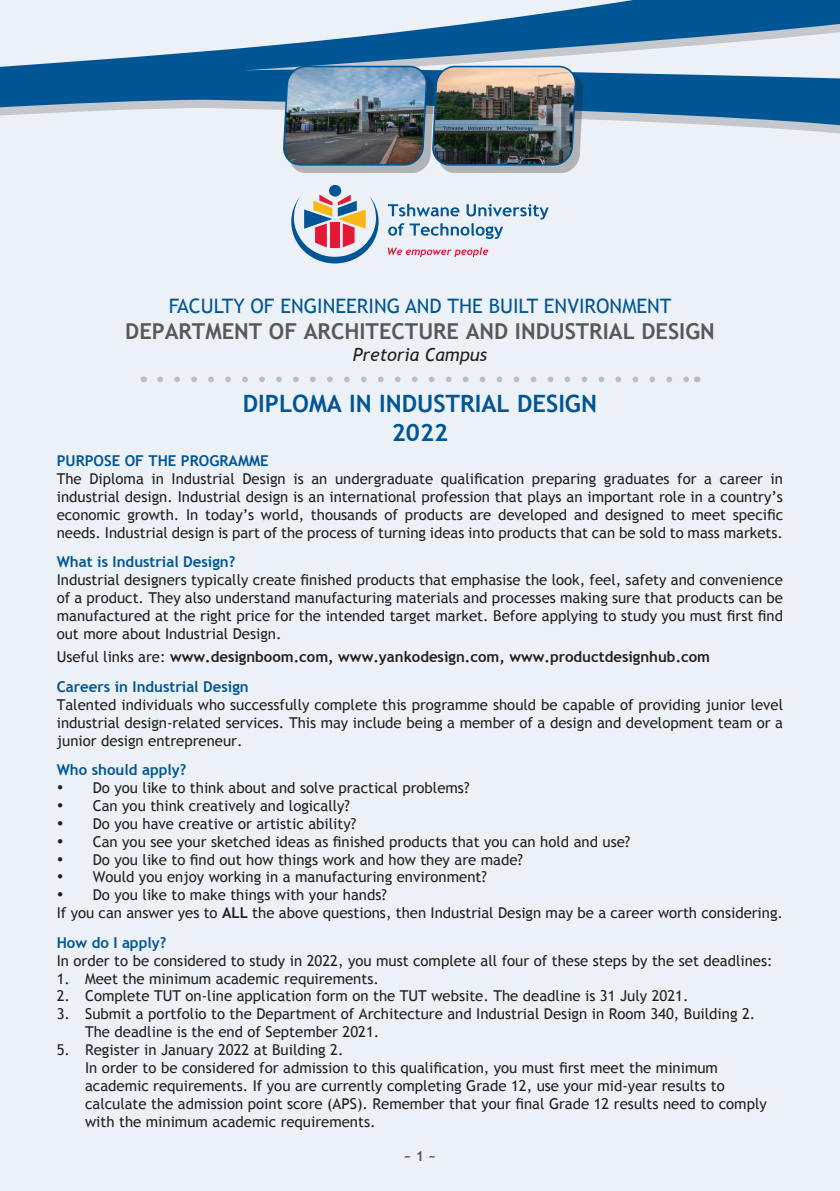
<style>
.page{position:relative;width:840px;height:1191px;background:#fff}
.page>*{position:absolute;margin:0;border:0;box-sizing:border-box;transform-origin:0 0}
.t1{font:700 24px/28.6px "Trebuchet MS";color:#005595;text-align:center}
.t2{font:700 22px "Trebuchet MS";color:#57585a}
.t3{font:20px "Trebuchet MS";color:#005595}
.t4{font:italic 18px "Trebuchet MS";color:#231f20}
.t5{font:15px/18px "Trebuchet MS";color:#231f20;text-align:justify}
.t6{font:700 15px/29.2px "Trebuchet MS";color:#231f20}
.t7{font:700 15px "Trebuchet MS";color:#005595}
.t8{font:700 14px "Trebuchet MS";color:#57585a}
.s1{font-weight:400}
.s2{color:#005595}
.s3{font-weight:700}
</style>
<div class="page">
<div style="left:0;top:0;width:839px;height:1191px;background:#ecf1f7"></div>
<svg style="left:0;top:0;width:839px;height:127px"></svg>
<div style="left:289px;top:72px;width:144px;height:100px;background:#231f20;opacity:.3"></div>
<div style="left:438px;top:72px;width:144px;height:100px;background:#231f20;opacity:.3"></div>
<img style="left:281px;top:65px;width:296px;height:101px">
<div style="left:329px;top:185px;width:12px;height:11px;background:#005595;border-radius:50%"></div>
<svg style="left:291px;top:194px;width:87px;height:69px"></svg>
<svg style="left:387px;top:204px;width:161px;height:35px"></svg>
<svg style="left:387px;top:247px;width:101px;height:10px"></svg>
<svg style="left:160px;top:376px;width:528px;height:6px"></svg>
<h3 class="t3" style="left:169px;top:294px;width:504px">FACULTY OF ENGINEERING AND THE BUILT ENVIRONMENT</h3>
<h2 class="t2" style="left:125px;top:318px;width:590px">DEPARTMENT OF ARCHITECTURE AND INDUSTRIAL DESIGN</h2>
<p class="t4" style="left:352px;top:344px;width:136px">Pretoria Campus</p>
<h1 class="t1" style="left:243px;top:389px;width:355px">DIPLOMA IN INDUSTRIAL DESIGN<br>2022</h1>
<p class="t7" style="left:57px;top:451px;width:213px">PURPOSE OF THE PROGRAMME</p>
<p class="t5" style="left:57px;top:470px;width:727px">The Diploma in Industrial Design is an undergraduate qualification preparing graduates for a career in industrial design. Industrial design is an international profession that plays an important role in a country’s economic growth. In today’s world, thousands of products are developed and designed to meet specific needs. Industrial design is part of the process of turning ideas into products that can be sold to mass markets.</p>
<p class="t7" style="left:57px;top:552px;width:180px">What is Industrial Design?</p>
<p class="t5" style="left:57px;top:571px;width:727px">Industrial designers typically create finished products that emphasise the look, feel, safety and convenience of a product. They also understand manufacturing materials and processes making sure that products can be manufactured at the right price for the intended target market. Before applying to study you must first find out more about Industrial Design.</p>
<p class="t6" style="left:57px;top:642px;width:654px"><span class="s1">Useful links are:</span> www.designboom.com, www.yankodesign.com, www.productdesignhub.com<br><span class="s2">Careers in Industrial Design</span></p>
<p class="t5" style="left:57px;top:695px;width:727px">Talented individuals who successfully complete this programme should be capable of providing junior level industrial design-related services. This may include being a member of a design and development team or a junior design entrepreneur.</p>
<p class="t7" style="left:57px;top:760px;width:131px">Who should apply?</p>
<p class="t5" style="left:57px;top:778px;width:414px">• Do you like to think about and solve practical problems?</p>
<p class="t5" style="left:57px;top:796px;width:295px">• Can you think creatively and logically?</p>
<p class="t5" style="left:57px;top:814px;width:301px">• Do you have creative or artistic ability?</p>
<p class="t5" style="left:57px;top:832px;width:575px">• Can you see your sketched ideas as finished products that you can hold and use?</p>
<p class="t5" style="left:57px;top:850px;width:467px">• Do you like to find out how things work and how they are made?</p>
<p class="t5" style="left:57px;top:868px;width:431px">• Would you enjoy working in a manufacturing environment?</p>
<p class="t5" style="left:57px;top:886px;width:727px">• Do you like to make things with your hands?<br>If you can answer yes to <span class="s3">ALL</span> the above questions, then Industrial Design may be a career worth considering.</p>
<p class="t7" style="left:57px;top:933px;width:111px">How do I apply?</p>
<p class="t5" style="left:57px;top:951px;width:717px">In order to be considered to study in 2022, you must complete all four of these steps by the set deadlines:</p>
<p class="t5" style="left:57px;top:969px;width:323px">1. Meet the minimum academic requirements.</p>
<p class="t5" style="left:57px;top:987px;width:633px">2. Complete TUT on-line application form on the TUT website. The deadline is 31 July 2021.</p>
<p class="t5" style="left:85px;top:1005px;width:671px;text-indent:-28px">3. Submit a portfolio to the Department of Architecture and Industrial Design in Room 340, Building 2.<br>The deadline is the end of September 2021.</p>
<p class="t5" style="left:85px;top:1041px;width:682px;text-align:left;text-indent:-28px">5. Register in January 2022 at Building 2.<br>In order to be considered for admission to this qualification, you must first meet the minimum academic requirements. If you are currently completing Grade 12, use your mid-year results to calculate the admission point score (APS). Remember that your final Grade 12 results need to comply with the minimum academic requirements.</p>
<p class="t8" style="left:403px;top:1146px;width:34px">~ 1 ~</p>
</div>
